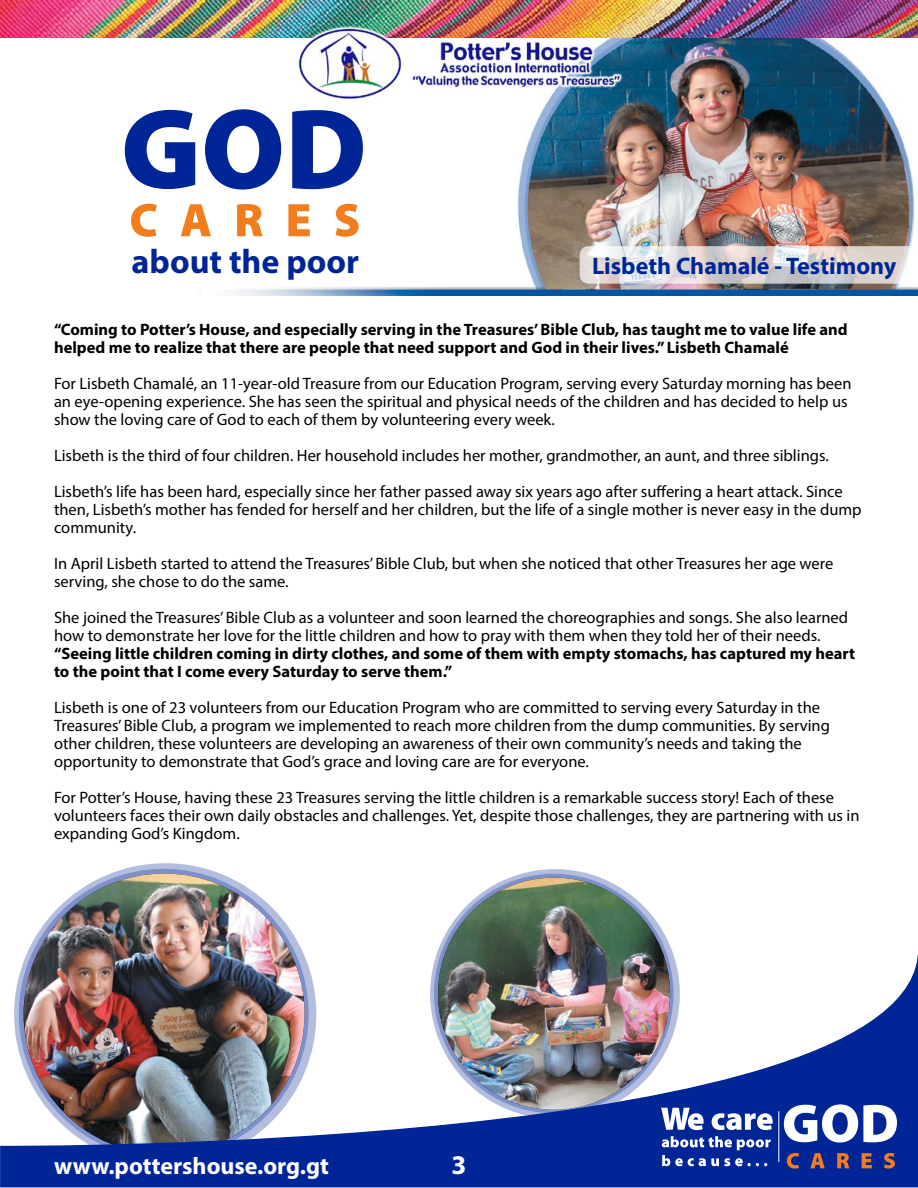
<style>
.page{position:relative;width:918px;height:1188px;background:#fff}
.page>*{position:absolute;margin:0;border:0;box-sizing:border-box;transform-origin:0 0}
.t1{font:700 34.05px "Myriad Pro";color:#002596}
.t2{font:700 27px "Myriad Pro";color:#fff}
.t3{font:700 24px "Myriad Pro";color:#002596}
.t4{font:700 24px "Myriad Pro";color:#fff}
.t5{font:16.5px/18px "Myriad Pro";color:#000}
.t6{font:700 16.5px/18px "Myriad Pro";color:#000}
</style>
<div class="page">
<svg style="left:14px;top:863px;width:302px;height:302px;background:#9fadd6"></svg>
<img style="left:24px;top:873px;width:281px;height:281px;border-radius:140px">
<svg style="left:430px;top:869px;width:250px;height:250px;background:#9aa8ce"></svg>
<img style="left:438px;top:878px;width:232px;height:232px;border-radius:116px">
<img style="left:124px;top:38px;width:794px;height:258px">
<svg style="left:580px;top:246px;width:337px;height:38px;background:#dcd8d7"></svg>
<svg style="left:125px;top:110px;width:70px;height:79px"></svg>
<svg style="left:205px;top:109px;width:76px;height:81px"></svg>
<svg style="left:292px;top:110px;width:71px;height:79px"></svg>
<svg style="left:131px;top:204px;width:26px;height:33px"></svg>
<svg style="left:181px;top:204px;width:30px;height:32px"></svg>
<svg style="left:237px;top:204px;width:26px;height:32px"></svg>
<svg style="left:288px;top:204px;width:22px;height:32px"></svg>
<svg style="left:336px;top:204px;width:23px;height:33px"></svg>
<img style="left:0;top:1px;width:918px;height:37px">
<img style="left:283px;top:26px;width:352px;height:75px">
<img style="left:0;top:948px;width:918px;height:240px">
<svg style="left:784px;top:1104px;width:113px;height:39px"></svg>
<svg style="left:787px;top:1153px;width:12px;height:16px"></svg>
<svg style="left:810px;top:1153px;width:15px;height:15px"></svg>
<svg style="left:837px;top:1153px;width:12px;height:15px"></svg>
<svg style="left:862px;top:1153px;width:10px;height:15px"></svg>
<svg style="left:884px;top:1153px;width:11px;height:16px"></svg>
<svg style="left:662px;top:1136px;width:109px;height:30px"></svg>
<svg style="left:661px;top:1108px;width:43px;height:22px"></svg>
<svg style="left:712px;top:1113px;width:61px;height:17px"></svg>
<hr style="left:778px;top:1111px;width:1px;height:51px;background:#fff">
<h1 class="t1" style="left:132px;top:239px;width:229px">about the poor</h1>
<h3 class="t3" style="left:592px;top:250px;width:306px">Lisbeth Chamalé - Testimony</h3>
<p class="t6" style="left:54px;top:320px;width:795px">“Coming to Potter’s House, and especially serving in the Treasures’ Bible Club, has taught me to value life and helped me to realize that there are people that need support and God in their lives.” Lisbeth Chamalé</p>
<p class="t5" style="left:54px;top:375px;width:799px">For Lisbeth Chamalé, an 11-year-old Treasure from our Education Program, serving every Saturday morning has been an eye-opening experience. She has seen the spiritual and physical needs of the children and has decided to help us show the loving care of God to each of them by volunteering every week.</p>
<p class="t5" style="left:54px;top:438px;width:790px;line-height:36px">Lisbeth is the third of four children. Her household includes her mother, grandmother, an aunt, and three siblings.<br>Lisbeth’s life has been hard, especially since her father passed away six years ago after suffering a heart attack. Since</p>
<p class="t5" style="left:54px;top:501px;width:809px">then, Lisbeth’s mother has fended for herself and her children, but the life of a single mother is never easy in the dump community.</p>
<p class="t5" style="left:54px;top:555px;width:781px">In April Lisbeth started to attend the Treasures’ Bible Club, but when she noticed that other Treasures her age were serving, she chose to do the same.</p>
<p class="t5" style="left:54px;top:609px;width:796px">She joined the Treasures’ Bible Club as a volunteer and soon learned the choreographies and songs. She also learned how to demonstrate her love for the little children and how to pray with them when they told her of their needs.</p>
<p class="t6" style="left:54px;top:644px;width:803px">“Seeing little children coming in dirty clothes, and some of them with empty stomachs, has captured my heart to the point that I come every Saturday to serve them.”</p>
<p class="t5" style="left:54px;top:699px;width:778px">Lisbeth is one of 23 volunteers from our Education Program who are committed to serving every Saturday in the Treasures’ Bible Club, a program we implemented to reach more children from the dump communities. By serving other children, these volunteers are developing an awareness of their own community’s needs and taking the opportunity to demonstrate that God’s grace and loving care are for everyone.</p>
<p class="t5" style="left:54px;top:789px;width:807px">For Potter’s House, having these 23 Treasures serving the little children is a remarkable success story! Each of these volunteers faces their own daily obstacles and challenges. Yet, despite those challenges, they are partnering with us in expanding God’s Kingdom.</p>
<h3 class="t4" style="left:54px;top:1151px;width:276px">www.pottershouse.org.gt</h3>
<h2 class="t2" style="left:451px;top:1148px;width:16px">3</h2>
</div>
